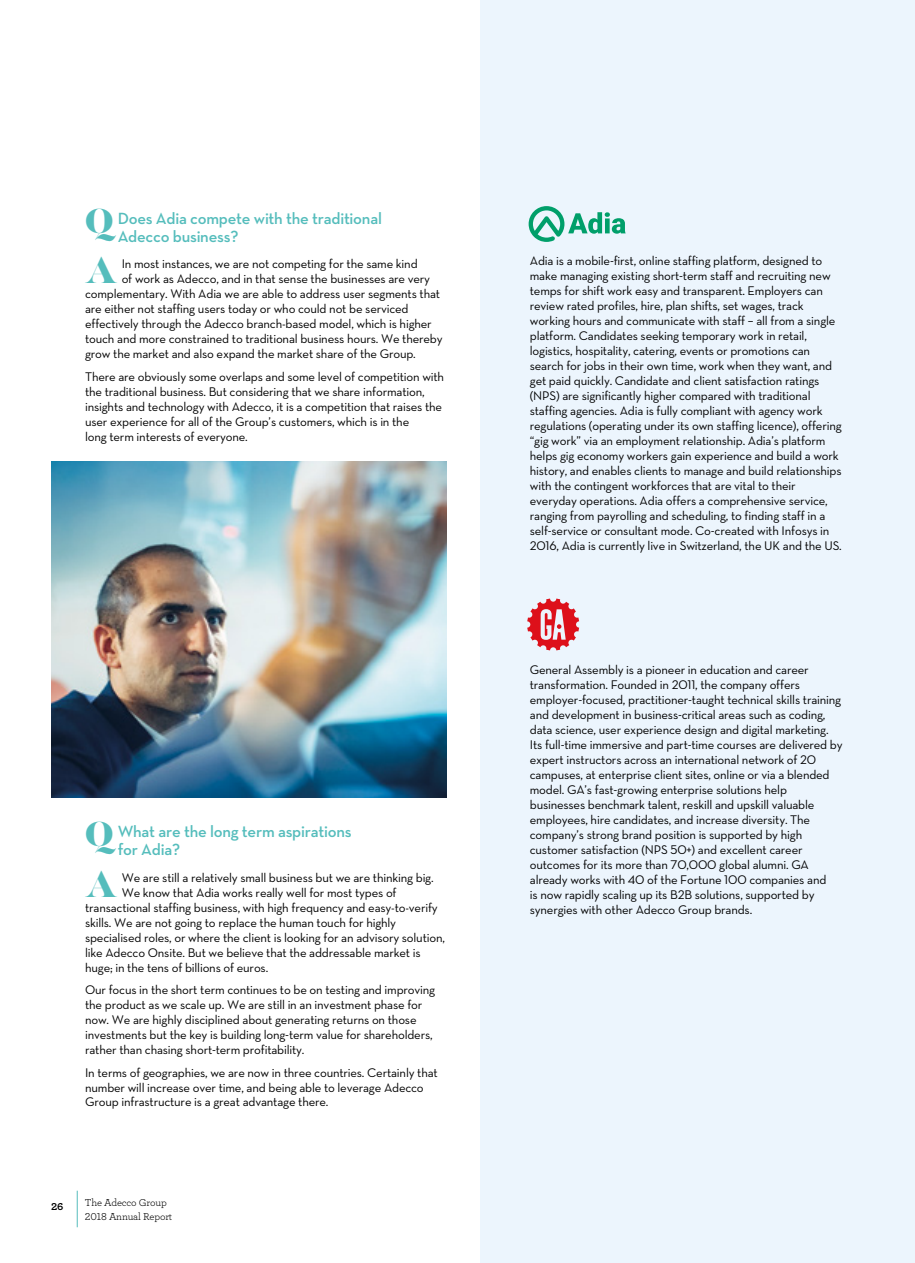
<style>
.page{position:relative;width:915px;height:1263px;background:#fff}
.page>*{position:absolute;margin:0;border:0;box-sizing:border-box;transform-origin:0 0}
.t1{font:36.15px "Lust";color:#55bdbc}
.t2{font:600 16.5px/18px "Neutraface Text";letter-spacing:-.015em;color:#55bdbc}
.t3{font:12.75px/15px "Neutraface Text";letter-spacing:-.015em;color:#000}
.t4{font:10.5px/13.5px "Archer";letter-spacing:-.015em;color:#000}
.t5{font:700 10.5px "Archer";color:#000}
.s1{font-family:"Lust";font-weight:400;font-size:34.5px}
</style>
<div class="page">
<div style="left:480px;top:0;width:434px;height:1263px;background:#ecf5fd"></div>
<img style="left:51px;top:461px;width:395px;height:336px">
<svg style="left:528px;top:206px;width:97px;height:36px"></svg>
<svg style="left:527px;top:598px;width:52px;height:52px"></svg>
<hr style="left:77px;top:1191px;width:1px;height:36px;background:#55bdbc">
<p class="t2" style="left:118px;top:209px;width:265px;text-indent:-33px"><span class="s1">Q</span> Does Adia compete with the traditional<br>Adecco business?</p>
<h1 class="t1" style="left:85px;top:249px;width:34px">A</h1>
<p class="t3" style="left:122px;top:256px;width:297px">In most instances, we are not competing for the same kind</p>
<p class="t3" style="left:122px;top:271px;width:310px">of work as Adecco, and in that sense the businesses are very</p>
<p class="t3" style="left:85px;top:286px;width:356px">complementary. With Adia we are able to address user segments that</p>
<p class="t3" style="left:85px;top:301px;width:325px">are either not staffing users today or who could not be serviced</p>
<p class="t3" style="left:85px;top:316px;width:348px">effectively through the Adecco branch-based model, which is higher</p>
<p class="t3" style="left:85px;top:331px;width:359px">touch and more constrained to traditional business hours. We thereby</p>
<p class="t3" style="left:85px;top:346px;width:332px">grow the market and also expand the market share of the Group.</p>
<p class="t3" style="left:85px;top:369px;width:360px">There are obviously some overlaps and some level of competition with the traditional business. But considering that we share information, insights and technology with Adecco, it is a competition that raises the user experience for all of the Group’s customers, which is in the<br>long term interests of everyone.</p>
<p class="t2" style="left:118px;top:822px;width:235px;text-indent:-33px"><span class="s1">Q</span> What are the long term aspirations for Adia?</p>
<h1 class="t1" style="left:85px;top:862px;width:34px">A</h1>
<p class="t3" style="left:122px;top:869px;width:313px">We are still a relatively small business but we are thinking big.</p>
<p class="t3" style="left:122px;top:884px;width:276px">We know that Adia works really well for most types of</p>
<p class="t3" style="left:85px;top:899px;width:354px">transactional staffing business, with high frequency and easy-to-verify</p>
<p class="t3" style="left:85px;top:914px;width:312px">skills. We are not going to replace the human touch for highly</p>
<p class="t3" style="left:85px;top:929px;width:361px">specialised roles, or where the client is looking for an advisory solution,</p>
<p class="t3" style="left:85px;top:944px;width:337px">like Adecco Onsite. But we believe that the addressable market is</p>
<p class="t3" style="left:85px;top:959px;width:184px">huge; in the tens of billions of euros.</p>
<p class="t3" style="left:85px;top:982px;width:351px">Our focus in the short term continues to be on testing and improving the product as we scale up. We are still in an investment phase for now. We are highly disciplined about generating returns on those investments but the key is building long-term value for shareholders, rather than chasing short-term profitability.</p>
<p class="t3" style="left:85px;top:1064px;width:354px">In terms of geographies, we are now in three countries. Certainly that number will increase over time, and being able to leverage Adecco<br>Group infrastructure is a great advantage there.</p>
<p class="t5" style="left:51px;top:1198px;width:14px">26</p>
<p class="t4" style="left:85px;top:1196px;width:89px">The Adecco Group<br>2018 Annual Report</p>
<p class="t3" style="left:529px;top:253px;width:313px">Adia is a mobile-first, online staffing platform, designed to make managing existing short-term staff and recruiting new temps for shift work easy and transparent. Employers can review rated profiles, hire, plan shifts, set wages, track working hours and communicate with staff – all from a single platform. Candidates seeking temporary work in retail, logistics, hospitality, catering, events or promotions can search for jobs in their own time, work when they want, and get paid quickly. Candidate and client satisfaction ratings (NPS) are significantly higher compared with traditional staffing agencies. Adia is fully compliant with agency work regulations (operating under its own staffing licence), offering “gig work” via an employment relationship. Adia’s platform helps gig economy workers gain experience and build a work history, and enables clients to manage and build relationships with the contingent workforces that are vital to their everyday operations. Adia offers a comprehensive service, ranging from payrolling and scheduling, to finding staff in a self-service or consultant mode. Co-created with Infosys in 2016, Adia is currently live in Switzerland, the UK and the US.</p>
<p class="t3" style="left:529px;top:662px;width:314px">General Assembly is a pioneer in education and career transformation. Founded in 2011, the company offers employer-focused, practitioner-taught technical skills training and development in business-critical areas such as coding, data science, user experience design and digital marketing.<br>Its full-time immersive and part-time courses are delivered by expert instructors across an international network of 20 campuses, at enterprise client sites, online or via a blended model. GA’s fast-growing enterprise solutions help businesses benchmark talent, reskill and upskill valuable employees, hire candidates, and increase diversity. The company’s strong brand position is supported by high customer satisfaction (NPS 50+) and excellent career outcomes for its more than 70,000 global alumni. GA already works with 40 of the Fortune 100 companies and<br>is now rapidly scaling up its B2B solutions, supported by synergies with other Adecco Group brands.</p>
</div>
